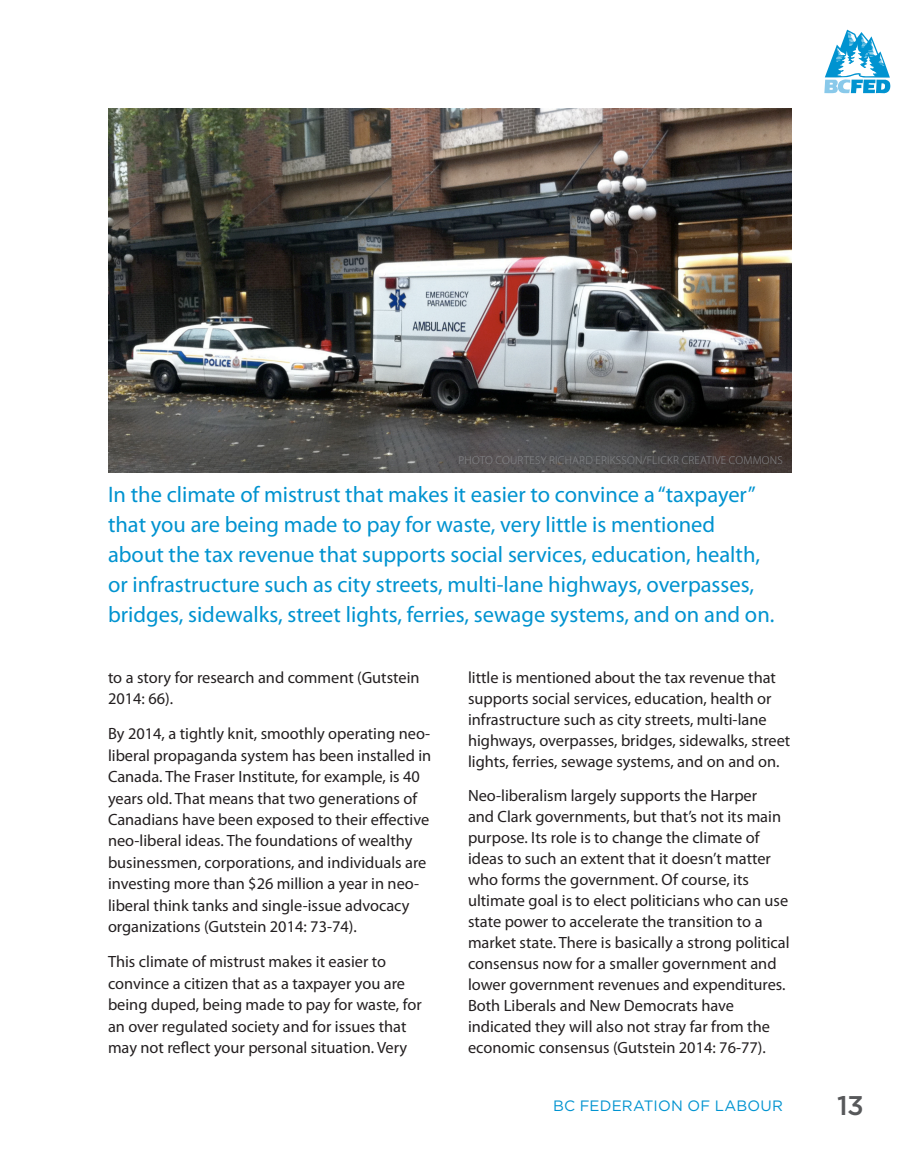
<style>
.page{position:relative;width:918px;height:1161px;background:#fff}
.page>*{position:absolute;margin:0;border:0;box-sizing:border-box;transform-origin:0 0}
.t1{font:500 27px "Gotham";color:#57585a}
.t2{font:22.5px/30px "Myriad Pro";color:#0093d0}
.t3{font:16.35px/21px "Myriad Pro";color:#231f20}
.t4{font:15px "Gotham";letter-spacing:.01em;color:#0093d0}
.t5{font:300 11.55px "Myriad Pro";letter-spacing:.02em;color:#8a8c8f}
</style>
<div class="page">
<svg style="left:824px;top:30px;width:67px;height:64px"></svg>
<img style="left:108px;top:108px;width:684px;height:364px">
<p class="t5" style="left:459px;top:453px;width:326px">PHOTO COURTESY RICHARD ERIKSSON/FLICKR CREATIVE COMMONS</p>
<p class="t2" style="left:108px;top:479px;width:668px">In the climate of mistrust that makes it easier to convince a “taxpayer” that you are being made to pay for waste, very little is mentioned about the tax revenue that supports social services, education, health, or infrastructure such as city streets, multi-lane highways, overpasses, bridges, sidewalks, street lights, ferries, sewage systems, and on and on.</p>
<p class="t3" style="left:108px;top:666px;width:313px;line-height:21.5px">to a story for research and comment (Gutstein<br>2014: 66).</p>
<p class="t3" style="left:108px;top:723px;width:325px;line-height:21.5px">By 2014, a tightly knit, smoothly operating neo&shy;liberal propaganda system has been installed in Canada. The Fraser Institute, for example, is 40 years old. That means that two generations of Canadians have been exposed to their effective neo-liberal ideas. The foundations of wealthy businessmen, corporations, and individuals are investing more than $26 million a year in neo&shy;liberal think tanks and single-issue advocacy organizations (Gutstein 2014: 73-74).</p>
<p class="t3" style="left:108px;top:951px;width:315px;line-height:21.5px">This climate of mistrust makes it easier to convince a citizen that as a taxpayer you are being duped, being made to pay for waste, for an over regulated society and for issues that may not reflect your personal situation. Very</p>
<p class="t3" style="left:468px;top:667px;width:324px">little is mentioned about the tax revenue that supports social services, education, health or infrastructure such as city streets, multi-lane highways, overpasses, bridges, sidewalks, street lights, ferries, sewage systems, and on and on.</p>
<p class="t3" style="left:468px;top:785px;width:323px">Neo-liberalism largely supports the Harper<br>and Clark governments, but that’s not its main purpose. Its role is to change the climate of ideas to such an extent that it doesn’t matter who forms the government. Of course, its ultimate goal is to elect politicians who can use state power to accelerate the transition to a market state. There is basically a strong political consensus now for a smaller government and lower government revenues and expenditures.<br>Both Liberals and New Democrats have indicated they will also not stray far from the economic consensus (Gutstein 2014: 76-77).</p>
<p class="t4" style="left:553px;top:1097px;width:231px">BC FEDERATION OF LABOUR</p>
<h1 class="t1" style="left:837px;top:1088px;width:28px">13</h1>
</div>
